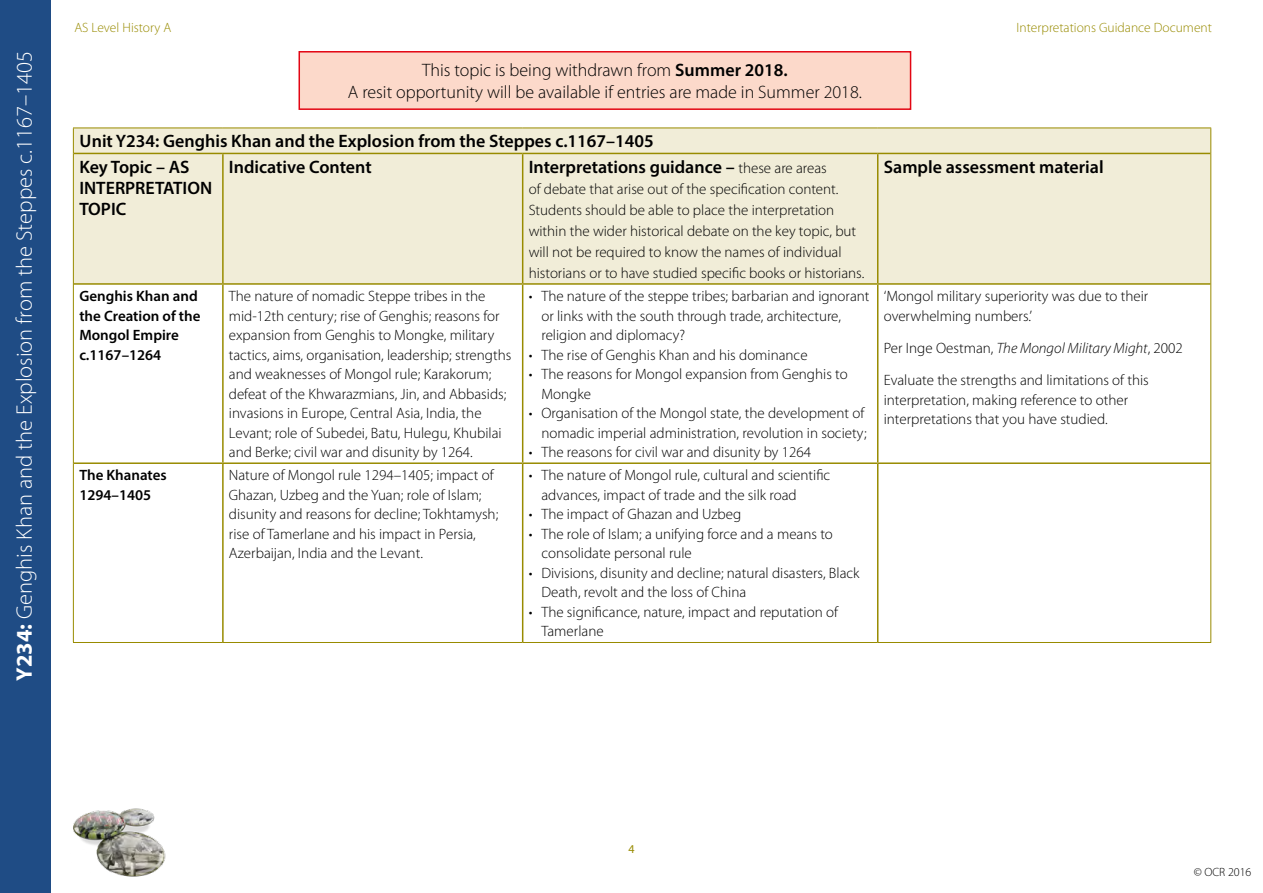
<style>
.page{position:relative;width:1263px;height:893px;background:#fff}
.page>*{position:absolute;margin:0;border:0;box-sizing:border-box;transform-origin:0 0}
.t1{font:300 22.5px "Myriad Pro";color:#fff}
.Body_Contents{font:600 18px "Myriad Pro";color:#000}
.t2{font:300 18px "Myriad Pro";color:#000}
.Table_header{font:600 18px/21px "Myriad Pro";color:#000}
.Table_body{font:300 15px/19.5px "Myriad Pro";color:#000}
.Table_bullets{font:300 15px/19.5px "Myriad Pro";color:#000}
.Body_Contents-2{font:300 15px/21px "Myriad Pro";color:#000}
.Table_body-2{font:600 15px/19.5px "Myriad Pro";color:#000}
.Table_body-3{font:italic 300 15px "Myriad Pro";color:#000}
.t3{font:300 13.5px "Myriad Pro";color:#988b00}
.t4{font:300 12px "Myriad Pro";color:#000}
.t5{font:12px "Myriad Pro";color:#988b00}
.s1{font-weight:700}
.s2{font-weight:600}
.s3{font-weight:300;font-size:15px}
.s4{font-style:normal}
</style>
<div class="page">
<img style="left:73px;top:808px;width:93px;height:69px">
<div style="left:0;top:0;width:51px;height:893px;background:#1f4c85"></div>
<div style="left:74px;top:129px;width:1136px;height:154px;background:#f1edd8"></div>
<hr style="left:73px;top:128px;width:150px;height:1px;background:#988b00">
<svg style="left:73px;top:128px;width:1px;height:25px"></svg>
<hr style="left:223px;top:128px;width:300px;height:1px;background:#988b00">
<hr style="left:523px;top:128px;width:355px;height:1px;background:#988b00">
<hr style="left:878px;top:128px;width:333px;height:1px;background:#988b00">
<svg style="left:1210px;top:128px;width:1px;height:25px"></svg>
<hr style="left:73px;top:153px;width:1px;height:131px;background:#988b00">
<hr style="left:1210px;top:153px;width:1px;height:131px;background:#988b00">
<hr style="left:74px;top:153px;width:149px;height:1px;background:#988b00">
<hr style="left:223px;top:153px;width:300px;height:1px;background:#988b00">
<hr style="left:222px;top:154px;width:2px;height:129px;background:#988b00">
<hr style="left:523px;top:153px;width:355px;height:1px;background:#988b00">
<hr style="left:522px;top:154px;width:1px;height:129px;background:#988b00">
<hr style="left:878px;top:153px;width:332px;height:1px;background:#988b00">
<hr style="left:877px;top:154px;width:1px;height:129px;background:#988b00">
<hr style="left:74px;top:283px;width:149px;height:2px;background:#988b00">
<hr style="left:223px;top:283px;width:300px;height:2px;background:#988b00">
<hr style="left:523px;top:283px;width:355px;height:2px;background:#988b00">
<hr style="left:878px;top:283px;width:332px;height:2px;background:#988b00">
<hr style="left:73px;top:284px;width:1px;height:179px;background:#988b00">
<hr style="left:1210px;top:284px;width:1px;height:179px;background:#988b00">
<hr style="left:73px;top:463px;width:1px;height:179px;background:#988b00">
<hr style="left:1210px;top:463px;width:1px;height:179px;background:#988b00">
<hr style="left:73px;top:642px;width:150px;height:1px;background:#988b00">
<hr style="left:223px;top:642px;width:300px;height:1px;background:#988b00">
<hr style="left:523px;top:642px;width:355px;height:1px;background:#988b00">
<hr style="left:878px;top:642px;width:333px;height:1px;background:#988b00">
<hr style="left:222px;top:285px;width:2px;height:177px;background:#988b00">
<hr style="left:522px;top:285px;width:1px;height:177px;background:#988b00">
<hr style="left:877px;top:285px;width:1px;height:177px;background:#988b00">
<hr style="left:74px;top:462px;width:149px;height:2px;background:#988b00">
<hr style="left:223px;top:462px;width:300px;height:2px;background:#988b00">
<hr style="left:222px;top:464px;width:2px;height:178px;background:#988b00">
<hr style="left:523px;top:462px;width:355px;height:2px;background:#988b00">
<hr style="left:522px;top:464px;width:1px;height:178px;background:#988b00">
<hr style="left:878px;top:462px;width:332px;height:2px;background:#988b00">
<hr style="left:877px;top:464px;width:1px;height:178px;background:#988b00">
<div style="left:299px;top:52px;width:611px;height:57px;background:#fcd9ca"></div>
<div style="left:298px;top:51px;width:613px;height:59px;border:2px solid #e30613"></div>
<p class="t3" style="left:74px;top:21px;width:98px">AS Level History A</p>
<p class="t3" style="left:1016px;top:21px;width:197px">Interpretations Guidance Document</p>
<p class="t1" style="left:12px;top:681px;width:631px;rotate:-90deg"><span class="s1">Y234:</span> Genghis Khan and the Explosion from the Steppes c.1167–1405</p>
<p class="t2" style="left:422px;top:61px;width:367px">This topic is being withdrawn from <span class="s2">Summer 2018.</span></p>
<p class="t2" style="left:348px;top:82px;width:516px">A resit opportunity will be available if entries are made in Summer 2018.</p>
<p class="Body_Contents" style="left:80px;top:130px;width:576px">Unit Y234: Genghis Khan and the Explosion from the Steppes c.1167–1405</p>
<p class="Table_header" style="left:79px;top:156px;width:134px">Key Topic – AS<br>INTERPRETATION<br>TOPIC</p>
<p class="Body_Contents" style="left:229px;top:155px;width:144px">Indicative Content</p>
<p class="Body_Contents" style="left:529px;top:155px;width:300px">Interpretations guidance – <span class="s3">these are areas</span></p>
<p class="Body_Contents-2" style="left:529px;top:179px;width:337px">of debate that arise out of the specification content.<br>Students should be able to place the interpretation within the wider historical debate on the key topic, but will not be required to know the names of individual historians or to have studied specific books or historians.</p>
<p class="Table_body-2" style="left:79px;top:286px;width:123px">Genghis Khan and the Creation of the<br>Mongol Empire c.1167–1264</p>
<p class="Table_body" style="left:229px;top:287px;width:284px">The nature of nomadic Steppe tribes in the mid-12th century; rise of Genghis; reasons for expansion from Genghis to Mongke, military tactics, aims, organisation, leadership; strengths and weaknesses of Mongol rule; Karakorum; defeat of the Khwarazmians, Jin, and Abbasids; invasions in Europe, Central Asia, India, the Levant; role of Subedei, Batu, Hulegu, Khubilai and Berke; civil war and disunity by 1264.</p>
<p class="Table_bullets" style="left:541px;top:287px;width:330px;text-indent:-13px">• The nature of the steppe tribes; barbarian and ignorant or links with the south through trade, architecture, religion and diplomacy?</p>
<p class="Table_bullets" style="left:529px;top:345px;width:280px">• The rise of Genghis Khan and his dominance</p>
<p class="Table_bullets" style="left:541px;top:365px;width:308px;text-indent:-13px">• The reasons for Mongol expansion from Genghis to<br>Mongke</p>
<p class="Table_bullets" style="left:529px;top:404px;width:339px;text-align:right">• Organisation of the Mongol state, the development of nomadic imperial administration, revolution in society;</p>
<p class="Table_bullets" style="left:529px;top:443px;width:284px">• The reasons for civil war and disunity by 1264</p>
<p class="Table_body-2" style="left:79px;top:465px;width:89px">The Khanates<br>1294–1405</p>
<p class="Table_body" style="left:229px;top:466px;width:271px">Nature of Mongol rule 1294–1405; impact of Ghazan, Uzbeg and the Yuan; role of Islam; disunity and reasons for decline; Tokhtamysh; rise of Tamerlane and his impact in Persia, Azerbaijan, India and the Levant.</p>
<p class="Table_bullets" style="left:541px;top:466px;width:290px;text-indent:-13px">• The nature of Mongol rule, cultural and scientific advances, impact of trade and the silk road</p>
<p class="Table_bullets" style="left:529px;top:505px;width:214px">• The impact of Ghazan and Uzbeg</p>
<p class="Table_bullets" style="left:541px;top:524px;width:293px;text-indent:-13px">• The role of Islam; a unifying force and a means to consolidate personal rule</p>
<p class="Table_bullets" style="left:541px;top:563px;width:320px;text-indent:-13px">• Divisions, disunity and decline; natural disasters, Black<br>Death, revolt and the loss of China</p>
<p class="Table_bullets" style="left:541px;top:602px;width:298px;text-indent:-13px">• The significance, nature, impact and reputation of<br>Tamerlane</p>
<p class="Body_Contents" style="left:884px;top:155px;width:221px">Sample assessment material</p>
<p class="Table_body" style="left:884px;top:287px;width:266px">‘Mongol military superiority was due to their overwhelming numbers.’</p>
<p class="Table_body-3" style="left:884px;top:340px;width:301px"><span class="s4">Per Inge Oestman,</span> The Mongol Military Might<span class="s4">, 2002</span></p>
<p class="Table_body" style="left:884px;top:371px;width:267px">Evaluate the strengths and limitations of this interpretation, making reference to other interpretations that you have studied.</p>
<p class="t5" style="left:628px;top:842px;width:8px">4</p>
<p class="t4" style="left:1194px;top:866px;width:59px">© OCR 2016</p>
</div>
